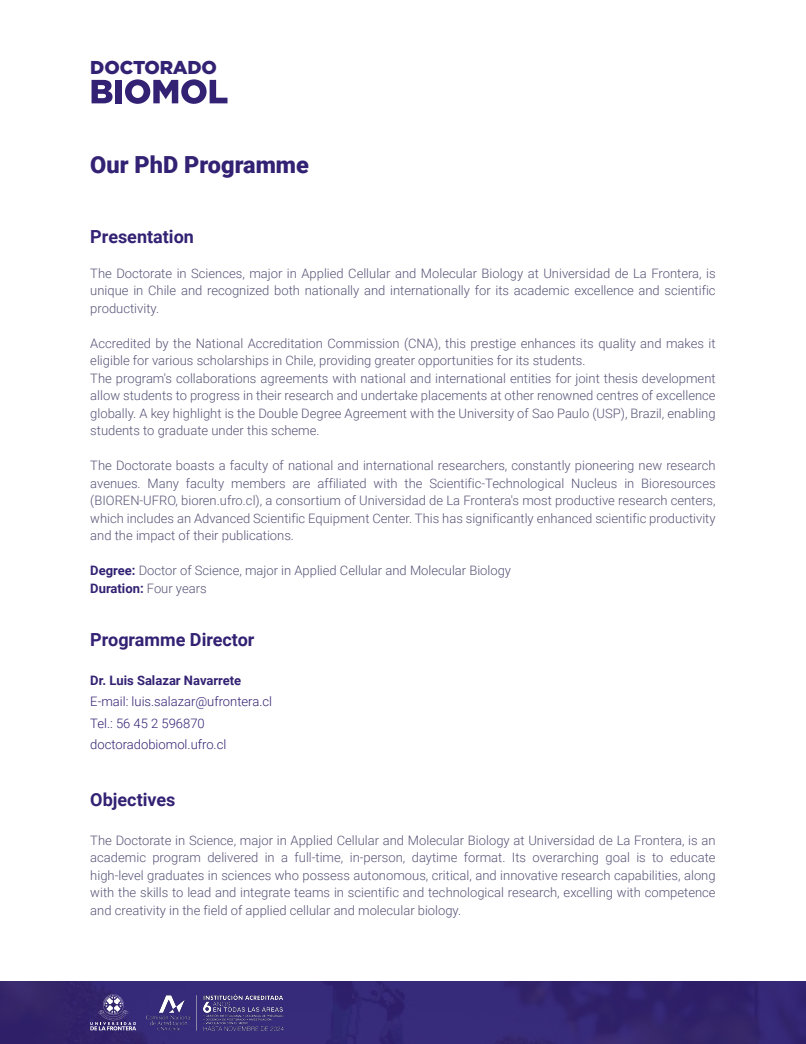
<style>
.page{position:relative;width:806px;height:1044px;background:#fff}
.page>*{position:absolute;margin:0;border:0;box-sizing:border-box;transform-origin:0 0}
.t1{font:900 23.5px "Roboto";color:#332173}
.t2{font:900 18.65px "Gotham";letter-spacing:-.01em;color:#332173}
.t3{font:700 18px "Roboto";color:#332173}
.t4{font:300 13px/17.5px "Roboto";color:#575477;text-align:justify}
.t5{font:300 13px/21.5px "Roboto";color:#332173}
.t6{font:700 13px "Roboto";color:#332173}
.s1{font-weight:700;color:#332173}
</style>
<div class="page">
<div style="left:0;top:981px;width:806px;height:62px;background:#352874"></div>
<img style="left:147px;top:994px;width:137px;height:35px">
<svg style="left:90px;top:994px;width:46px;height:35px"></svg>
<svg style="left:92px;top:80px;width:21px;height:23px"></svg>
<div style="left:115px;top:80px;width:7px;height:23px;background:#332173"></div>
<svg style="left:125px;top:79px;width:103px;height:25px"></svg>
<h2 class="t2" style="left:90px;top:57px;width:128px">DOCTORADO</h2>
<h1 class="t1" style="left:90px;top:148px;width:220px">Our PhD Programme</h1>
<h3 class="t3" style="left:90px;top:223px;width:105px">Presentation</h3>
<p class="t4" style="left:90px;top:264px;width:627px">The Doctorate in Sciences, major in Applied Cellular and Molecular Biology at Universidad de La Frontera, is unique in Chile and recognized both nationally and internationally for its academic excellence and scientific productivity.</p>
<p class="t4" style="left:90px;top:334px;width:627px;text-align:left">Accredited by the National Accreditation Commission (CNA), this prestige enhances its quality and makes it eligible for various scholarships in Chile, providing greater opportunities for its students.<br>The program's collaborations agreements with national and international entities for joint thesis development allow students to progress in their research and undertake placements at other renowned centres of excellence globally. A key highlight is the Double Degree Agreement with the University of Sao Paulo (USP), Brazil, enabling students to graduate under this scheme.</p>
<p class="t4" style="left:90px;top:456px;width:627px">The Doctorate boasts a faculty of national and international researchers, constantly pioneering new research avenues. Many faculty members are affiliated with the Scientific-Technological Nucleus in Bioresources (BIOREN-UFRO, bioren.ufro.cl), a consortium of Universidad de La Frontera's most productive research centers, which includes an Advanced Scientific Equipment Center. This has significantly enhanced scientific productivity and the impact of their publications.</p>
<p class="t4" style="left:90px;top:561px;width:422px"><span class="s1">Degree:</span> Doctor of Science, major in Applied Cellular and Molecular Biology<br><span class="s1">Duration:</span> Four years</p>
<h3 class="t3" style="left:90px;top:626px;width:166px">Programme Director</h3>
<p class="t6" style="left:90px;top:670px;width:152px">Dr. Luis Salazar Navarrete</p>
<p class="t5" style="left:90px;top:690px;width:183px">E-mail: luis.salazar@ufrontera.cl<br>Tel.: 56 45 2 596870 doctoradobiomol.ufro.cl</p>
<h3 class="t3" style="left:90px;top:786px;width:87px">Objectives</h3>
<p class="t4" style="left:90px;top:830px;width:627px">The Doctorate in Science, major in Applied Cellular and Molecular Biology at Universidad de La Frontera, is an academic program delivered in a full-time, in-person, daytime format. Its overarching goal is to educate high-level graduates in sciences who possess autonomous, critical, and innovative research capabilities, along with the skills to lead and integrate teams in scientific and technological research, excelling with competence and creativity in the field of applied cellular and molecular biology.</p>
</div>
